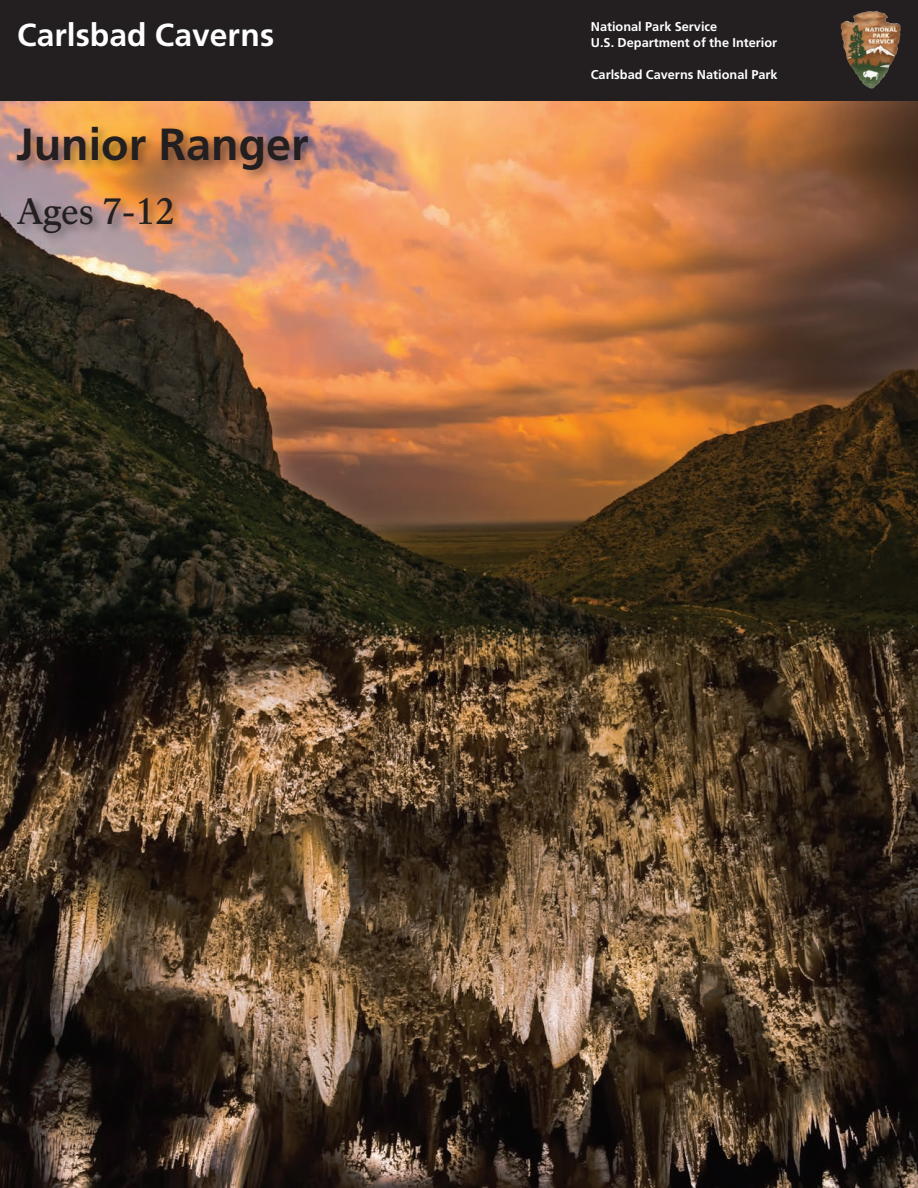
<style>
.page{position:relative;width:918px;height:1188px;background:#fff}
.page>*{position:absolute;margin:0;border:0;box-sizing:border-box;transform-origin:0 0}
.t1{font:700 45px "Frutiger LT Std";color:#231f20}
.t2{font:500 36px "NPS Rawlinson OT";color:#231f20}
.Black-band_site_name{font:700 31.8px "Frutiger LT Std";color:#fff}
.Black-band__DOI_NPS{font:700 12.75px "Frutiger LT Std";color:#fff}
</style>
<div class="page">
<img style="left:0;top:100px;width:918px;height:1088px">
<div style="left:0;top:0;width:918px;height:100px;background:#231f20"></div>
<img style="left:841px;top:11px;width:42px;height:78px">
<div style="left:14px;top:124px;width:307px;height:59px;background:#231f20;opacity:.5"></div>
<div style="left:15px;top:195px;width:171px;height:51px;background:#231f20;opacity:.5"></div>
<p class="Black-band_site_name" style="left:17px;top:16px;width:258px">Carlsbad Caverns</p>
<p class="Black-band__DOI_NPS" style="left:591px;top:19px;width:128px">National Park Service</p>
<p class="Black-band__DOI_NPS" style="left:591px;top:35px;width:188px">U.S. Department of the Interior</p>
<p class="Black-band__DOI_NPS" style="left:591px;top:67px;width:188px">Carlsbad Caverns National Park</p>
<p class="t1" style="left:16px;top:118px;width:294px">Junior Ranger</p>
<p class="t2" style="left:17px;top:189px;width:159px">Ages 7-12</p>
</div>
